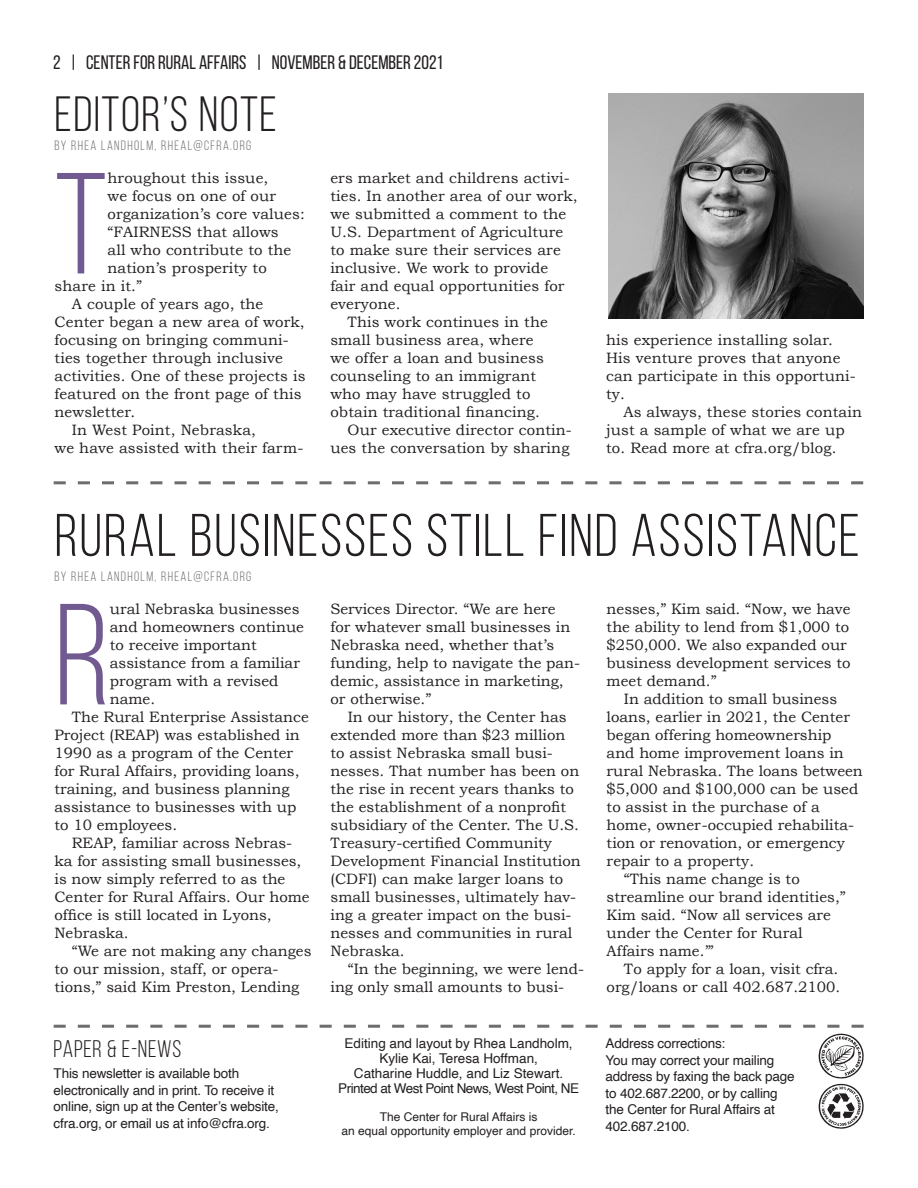
<style>
.page{position:relative;width:918px;height:1188px;background:#fff}
.page>*{position:absolute;margin:0;border:0;box-sizing:border-box;transform-origin:0 0}
.t1{font:143.55px "Bebas Neue";color:#705a8f}
.t2{font:60px "Bebas Neue";letter-spacing:.03em;color:#231f20}
.t3{font:49.5px "Bebas Neue";letter-spacing:.03em;color:#231f20}
.t4{font:24px "Bebas Neue";letter-spacing:.03em;color:#231f20}
.t5{font:19.5px "Bebas Neue";color:#231f20}
.t6{font:15px/18px "Bookman Old Style";color:#231f20}
.t7{font:13.5px/16.5px "Helvetica";letter-spacing:-.015em;color:#231f20}
.t8{font:13.5px "Bebas Neue";letter-spacing:.1em;color:#6c6d70}
.t9{font:12px/13.5px "Helvetica";color:#231f20;text-align:center}
</style>
<div class="page">
<svg style="left:54px;top:1025px;width:810px;height:3px"></svg>
<img style="left:609px;top:94px;width:255px;height:224px">
<svg style="left:819px;top:1034px;width:45px;height:95px"></svg>
<svg style="left:54px;top:481px;width:809px;height:3px"></svg>
<h3 class="t5" style="left:53px;top:51px;width:391px">2 | CENTER FOR RURAL AFFAIRS | NOVEMBER &amp; DECEMBER 2021</h3>
<h3 class="t3" style="left:55px;top:87px;width:224px">EDITOR’S NOTE</h3>
<p class="t8" style="left:55px;top:139px;width:198px">BY RHEA LANDHOLM, RHEAL@CFRA.ORG</p>
<h1 class="t1" style="left:55px;top:147px;width:54px">T</h1>
<p class="t6" style="left:108px;top:169px;width:162px">hroughout this issue,</p>
<p class="t6" style="left:330px;top:169px;width:241px">ers market and childrens activi-</p>
<p class="t6" style="left:330px;top:187px;width:249px">ties. In another area of our work,</p>
<p class="t6" style="left:330px;top:205px;width:238px">we submitted a comment to the</p>
<p class="t6" style="left:330px;top:223px;width:235px">U.S. Department of Agriculture</p>
<p class="t6" style="left:330px;top:241px;width:232px">to make sure their services are</p>
<p class="t6" style="left:330px;top:259px;width:220px">inclusive. We work to provide</p>
<p class="t6" style="left:330px;top:277px;width:236px">fair and equal opportunities for</p>
<p class="t6" style="left:330px;top:295px;width:72px">everyone.</p>
<p class="t6" style="left:348px;top:313px;width:202px">This work continues in the</p>
<p class="t6" style="left:330px;top:331px;width:205px">small business area, where</p>
<p class="t6" style="left:330px;top:349px;width:215px">we offer a loan and business</p>
<p class="t6" style="left:330px;top:367px;width:207px">counseling to an immigrant</p>
<p class="t6" style="left:330px;top:385px;width:202px">who may have struggled to</p>
<p class="t6" style="left:330px;top:403px;width:211px">obtain traditional financing.</p>
<p class="t6" style="left:348px;top:421px;width:226px">Our executive director contin-</p>
<p class="t6" style="left:330px;top:439px;width:241px">ues the conversation by sharing</p>
<p class="t6" style="left:108px;top:187px;width:170px">we focus on one of our</p>
<p class="t6" style="left:108px;top:205px;width:199px">organization’s core values:</p>
<p class="t6" style="left:108px;top:223px;width:173px">“FAIRNESS that allows</p>
<p class="t6" style="left:108px;top:241px;width:185px">all who contribute to the</p>
<p class="t6" style="left:108px;top:259px;width:161px">nation’s prosperity to</p>
<p class="t6" style="left:55px;top:277px;width:89px">share in it.”</p>
<p class="t6" style="left:72px;top:295px;width:193px">A couple of years ago, the</p>
<p class="t6" style="left:55px;top:313px;width:252px">Center began a new area of work,</p>
<p class="t6" style="left:55px;top:331px;width:236px">focusing on bringing communi-</p>
<p class="t6" style="left:55px;top:349px;width:230px">ties together through inclusive</p>
<p class="t6" style="left:55px;top:367px;width:253px">activities. One of these projects is</p>
<p class="t6" style="left:55px;top:385px;width:248px">featured on the front page of this</p>
<p class="t6" style="left:55px;top:403px;width:82px">newsletter.</p>
<p class="t6" style="left:72px;top:421px;width:186px">In West Point, Nebraska,</p>
<p class="t6" style="left:55px;top:439px;width:250px">we have assisted with their farm-</p>
<p class="t6" style="left:606px;top:331px;width:251px">his experience installing solar.<br>His venture proves that anyone can participate in this opportuni&shy;ty.</p>
<p class="t6" style="left:606px;top:403px;width:257px;text-indent:17px">As always, these stories contain just a sample of what we are up to. Read more at cfra.org/blog.</p>
<h2 class="t2" style="left:55px;top:503px;width:807px">RURAL BUSINESSES STILL FIND ASSISTANCE</h2>
<p class="t8" style="left:55px;top:570px;width:198px">BY RHEA LANDHOLM, RHEAL@CFRA.ORG</p>
<h1 class="t1" style="left:55px;top:578px;width:57px">R</h1>
<p class="t6" style="left:110px;top:600px;width:191px">ural Nebraska businesses</p>
<p class="t6" style="left:331px;top:600px;width:251px">Services Director. “We are here<br>for whatever small businesses in<br>Nebraska need, whether that’s funding, help to navigate the pan&shy;demic, assistance in marketing, or otherwise.”</p>
<p class="t6" style="left:331px;top:708px;width:252px;text-indent:17px">In our history, the Center has extended more than $23 million to assist Nebraska small busi&shy;nesses. That number has been on the rise in recent years thanks to the establishment of a nonprofit subsidiary of the Center. The U.S.<br>Treasury-certified Community<br>Development Financial Institution (CDFI) can make larger loans to small businesses, ultimately hav&shy;ing a greater impact on the busi&shy;nesses and communities in rural<br>Nebraska.</p>
<p class="t6" style="left:331px;top:960px;width:255px;text-indent:17px">“In the beginning, we were lend&shy;ing only small amounts to busi-</p>
<p class="t6" style="left:607px;top:600px;width:245px">nesses,” Kim said. “Now, we have the ability to lend from $1,000 to $250,000. We also expanded our business development services to meet demand.”</p>
<p class="t6" style="left:624px;top:690px;width:215px">In addition to small business</p>
<p class="t6" style="left:607px;top:708px;width:245px">loans, earlier in 2021, the Center</p>
<p class="t6" style="left:607px;top:726px;width:226px">began offering homeownership</p>
<p class="t6" style="left:607px;top:744px;width:239px">and home improvement loans in</p>
<p class="t6" style="left:607px;top:762px;width:258px">rural Nebraska. The loans between</p>
<p class="t6" style="left:607px;top:780px;width:253px">$5,000 and $100,000 can be used</p>
<p class="t6" style="left:607px;top:798px;width:215px">to assist in the purchase of a</p>
<p class="t6" style="left:607px;top:816px;width:249px">home, owner-occupied rehabilita-</p>
<p class="t6" style="left:607px;top:834px;width:240px">tion or renovation, or emergency</p>
<p class="t6" style="left:607px;top:852px;width:149px">repair to a property.</p>
<p class="t6" style="left:624px;top:870px;width:177px">“This name change is to</p>
<p class="t6" style="left:607px;top:888px;width:241px">streamline our brand identities,”</p>
<p class="t6" style="left:607px;top:906px;width:226px">Kim said. “Now all services are</p>
<p class="t6" style="left:607px;top:924px;width:197px">under the Center for Rural</p>
<p class="t6" style="left:607px;top:942px;width:109px">Affairs name.’”</p>
<p class="t6" style="left:624px;top:960px;width:216px">To apply for a loan, visit cfra.</p>
<p class="t6" style="left:607px;top:978px;width:235px">org/loans or call 402.687.2100.</p>
<p class="t6" style="left:110px;top:618px;width:196px">and homeowners continue</p>
<p class="t6" style="left:110px;top:636px;width:148px">to receive important</p>
<p class="t6" style="left:110px;top:654px;width:192px">assistance from a familiar</p>
<p class="t6" style="left:110px;top:672px;width:170px">program with a revised</p>
<p class="t6" style="left:110px;top:690px;width:47px">name.</p>
<p class="t6" style="left:72px;top:708px;width:239px">The Rural Enterprise Assistance</p>
<p class="t6" style="left:55px;top:726px;width:247px">Project (REAP) was established in</p>
<p class="t6" style="left:55px;top:744px;width:240px">1990 as a program of the Center</p>
<p class="t6" style="left:55px;top:762px;width:247px">for Rural Affairs, providing loans,</p>
<p class="t6" style="left:55px;top:780px;width:236px">training, and business planning</p>
<p class="t6" style="left:55px;top:798px;width:243px">assistance to businesses with up</p>
<p class="t6" style="left:55px;top:816px;width:124px">to 10 employees.</p>
<p class="t6" style="left:72px;top:834px;width:222px">REAP, familiar across Nebras-</p>
<p class="t6" style="left:55px;top:852px;width:248px">ka for assisting small businesses,</p>
<p class="t6" style="left:55px;top:870px;width:232px">is now simply referred to as the</p>
<p class="t6" style="left:55px;top:888px;width:257px">Center for Rural Affairs. Our home</p>
<p class="t6" style="left:55px;top:906px;width:219px">office is still located in Lyons,</p>
<p class="t6" style="left:55px;top:924px;width:76px">Nebraska.</p>
<p class="t6" style="left:72px;top:942px;width:241px">“We are not making any changes</p>
<p class="t6" style="left:55px;top:960px;width:225px">to our mission, staff, or opera-</p>
<p class="t6" style="left:55px;top:978px;width:246px">tions,” said Kim Preston, Lending</p>
<h3 class="t4" style="left:54px;top:1036px;width:129px">PAPER &amp; E-NEWS</h3>
<p class="t7" style="left:54px;top:1066px;width:227px">This newsletter is available both electronically and in print. To receive it online, sign up at the Center’s website, cfra.org, or email us at info@cfra.org.</p>
<p class="t7" style="left:338px;top:1037px;width:242px;line-height:15px;text-align:center">Editing and layout by Rhea Landholm, Kylie Kai, Teresa Hoffman,<br>Catharine Huddle, and Liz Stewart.<br>Printed at West Point News, West Point, NE</p>
<p class="t9" style="left:342px;top:1110px;width:236px">The Center for Rural Affairs is<br>an equal opportunity employer and provider.</p>
<p class="t7" style="left:606px;top:1036px;width:191px">Address corrections:<br>You may correct your mailing address by faxing the back page to 402.687.2200, or by calling the Center for Rural Affairs at<br>402.687.2100.</p>
</div>
